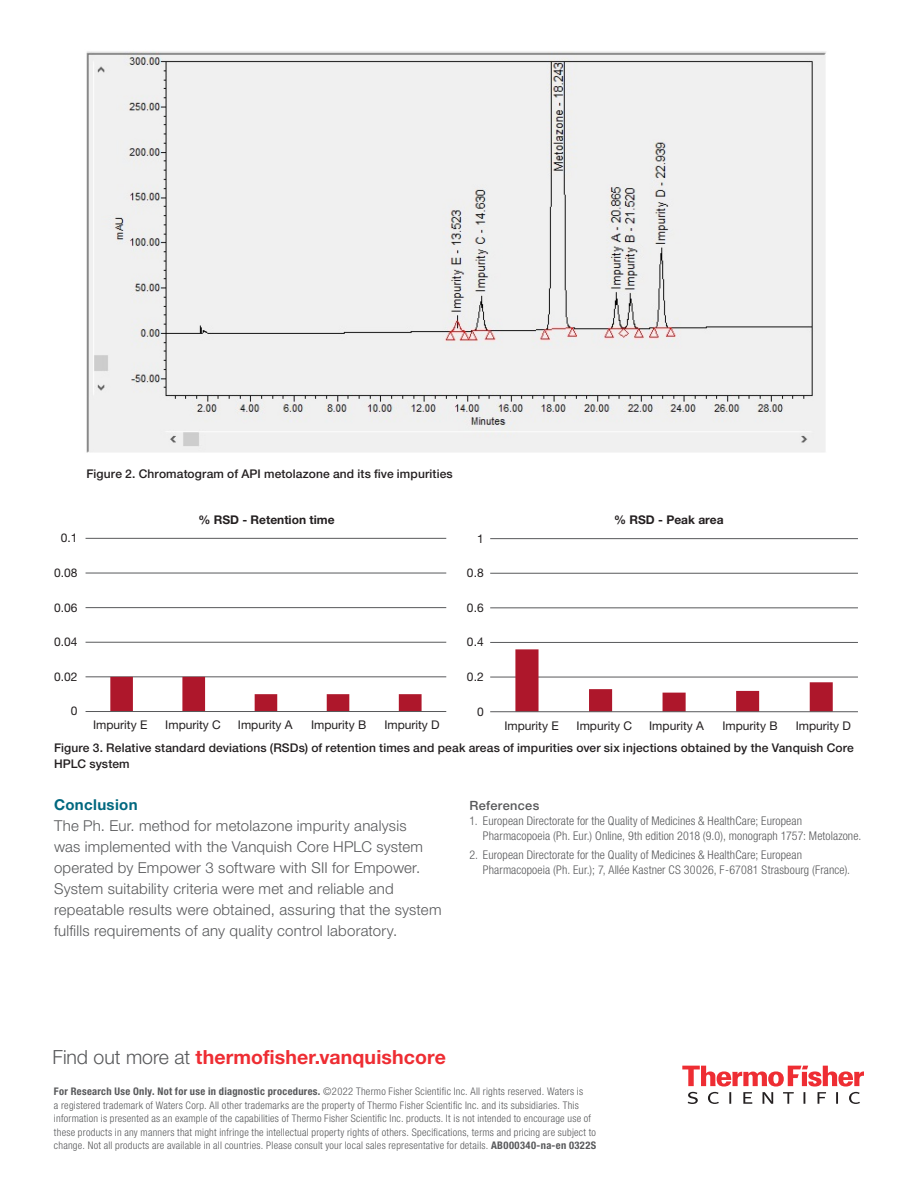
<style>
.page{position:relative;width:918px;height:1188px;background:#fff}
.page>*{position:absolute;margin:0;border:0;box-sizing:border-box;transform-origin:0 0}
.t1{font:700 19.5px "Helvetica Neue LTW1 G";letter-spacing:.01em;color:#ee2d33}
.t2{font:300 15px/21px "Helvetica Neue LTW1 G";letter-spacing:.015em;color:#57585a}
.t3{font:700 15px "Helvetica Neue LTW1 G";letter-spacing:.025em;color:#00687f}
.t4{font:500 12.75px "Helvetica Neue LTW1 G";letter-spacing:.025em;color:#57585a}
.t5{font:300 condensed 12px/15px "Helvetica Neue LTW1 G";letter-spacing:.01em;color:#57585a}
.t6{font:500 12px/15.8px "Helvetica Neue LTW1 G";letter-spacing:.01em;color:#231f20}
.t7{font:12px "Helvetica Neue LTW1 G";color:#231f20}
.t8{font:700 12px "Helvetica Neue LTW1 G";color:#231f20}
.t9{font:300 condensed 10.5px/13.5px "Helvetica Neue LTW1 G";letter-spacing:.025em;color:#57585a}
.s1{font-weight:300;color:#57585a}
.s2{font-weight:700}
</style>
<div class="page">
<svg style="left:682px;top:1066px;width:182px;height:38px"></svg>
<img style="left:86px;top:51px;width:740px;height:402px">
<hr style="left:86px;top:676px;width:360px;height:1px;background:#58595b">
<hr style="left:86px;top:642px;width:360px;height:1px;background:#58595b">
<hr style="left:86px;top:607px;width:360px;height:1px;background:#58595b">
<hr style="left:86px;top:573px;width:360px;height:1px;background:#58595b">
<hr style="left:86px;top:538px;width:360px;height:1px;background:#58595b">
<svg style="left:110px;top:677px;width:312px;height:34px"></svg>
<hr style="left:86px;top:711px;width:360px;height:1px;background:#58595b">
<hr style="left:490px;top:677px;width:368px;height:1px;background:#58595b">
<hr style="left:490px;top:642px;width:368px;height:1px;background:#58595b">
<hr style="left:490px;top:607px;width:368px;height:1px;background:#58595b">
<hr style="left:490px;top:573px;width:368px;height:1px;background:#58595b">
<hr style="left:490px;top:538px;width:368px;height:1px;background:#58595b">
<svg style="left:515px;top:649px;width:318px;height:62px"></svg>
<hr style="left:490px;top:711px;width:368px;height:1px;background:#58595b">
<p class="t6" style="left:86px;top:466px;width:368px">Figure 2. Chromatogram of API metolazone and its five impurities</p>
<p class="t8" style="left:198px;top:513px;width:138px">% RSD - Retention time</p>
<p class="t8" style="left:614px;top:513px;width:111px">% RSD - Peak area</p>
<p class="t7" style="left:61px;top:531px;width:18px">0.1</p>
<p class="t7" style="left:477px;top:531px;width:8px">1</p>
<p class="t7" style="left:54px;top:565px;width:25px">0.08</p>
<p class="t7" style="left:467px;top:566px;width:18px">0.8</p>
<p class="t7" style="left:54px;top:600px;width:25px">0.06</p>
<p class="t7" style="left:467px;top:600px;width:18px">0.6</p>
<p class="t7" style="left:54px;top:635px;width:25px">0.04</p>
<p class="t7" style="left:467px;top:635px;width:18px">0.4</p>
<p class="t7" style="left:54px;top:669px;width:25px">0.02</p>
<p class="t7" style="left:467px;top:669px;width:18px">0.2</p>
<p class="t7" style="left:71px;top:704px;width:8px">0</p>
<p class="t7" style="left:477px;top:704px;width:8px">0</p>
<p class="t7" style="left:93px;top:717px;width:56px">Impurity E</p>
<p class="t7" style="left:165px;top:717px;width:57px">Impurity C</p>
<p class="t7" style="left:238px;top:717px;width:56px">Impurity A</p>
<p class="t7" style="left:311px;top:717px;width:57px">Impurity B</p>
<p class="t7" style="left:384px;top:717px;width:57px">Impurity D</p>
<p class="t7" style="left:504px;top:718px;width:56px">Impurity E</p>
<p class="t7" style="left:577px;top:718px;width:57px">Impurity C</p>
<p class="t7" style="left:649px;top:718px;width:56px">Impurity A</p>
<p class="t7" style="left:722px;top:718px;width:57px">Impurity B</p>
<p class="t7" style="left:796px;top:718px;width:57px">Impurity D</p>
<p class="t6" style="left:54px;top:740px;width:801px">Figure 3. Relative standard deviations (RSDs) of retention times and peak areas of impurities over six injections obtained by the Vanquish Core<br>HPLC system</p>
<p class="t4" style="left:469px;top:798px;width:71px">References</p>
<p class="t5" style="left:483px;top:813px;width:380px;text-indent:-14px">1. European Directorate for the Quality of Medicines &amp; HealthCare; European<br>Pharmacopoeia (Ph. Eur.) Online, 9th edition 2018 (9.0), monograph 1757: Metolazone.</p>
<p class="t5" style="left:483px;top:847px;width:369px;text-indent:-14px">2. European Directorate for the Quality of Medicines &amp; HealthCare; European<br>Pharmacopoeia (Ph. Eur.); 7, Allée Kastner CS 30026, F-67081 Strasbourg (France).</p>
<h2 class="t3" style="left:54px;top:795px;width:85px">Conclusion</h2>
<p class="t2" style="left:54px;top:815px;width:389px">The Ph. Eur. method for metolazone impurity analysis<br>was implemented with the Vanquish Core HPLC system operated by Empower 3 software with SII for Empower.<br>System suitability criteria were met and reliable and repeatable results were obtained, assuring that the system fulfills requirements of any quality control laboratory.</p>
<h1 class="t1" style="left:53px;top:1045px;width:395px"><span class="s1">Find out more at</span> thermofisher.vanquishcore</h1>
<p class="t9" style="left:54px;top:1085px;width:544px"><span class="s2">For Research Use Only. Not for use in diagnostic procedures.</span> ©2022 Thermo Fisher Scientific Inc. All rights reserved. Waters is<br>a registered trademark of Waters Corp. All other trademarks are the property of Thermo Fisher Scientific Inc. and its subsidiaries. This information is presented as an example of the capabilities of Thermo Fisher Scientific Inc. products. It is not intended to encourage use of these products in any manners that might infringe the intellectual property rights of others. Specifications, terms and pricing are subject to change. Not all products are available in all countries. Please consult your local sales representative for details. <span class="s2">AB000340-na-en 0322S</span></p>
</div>
